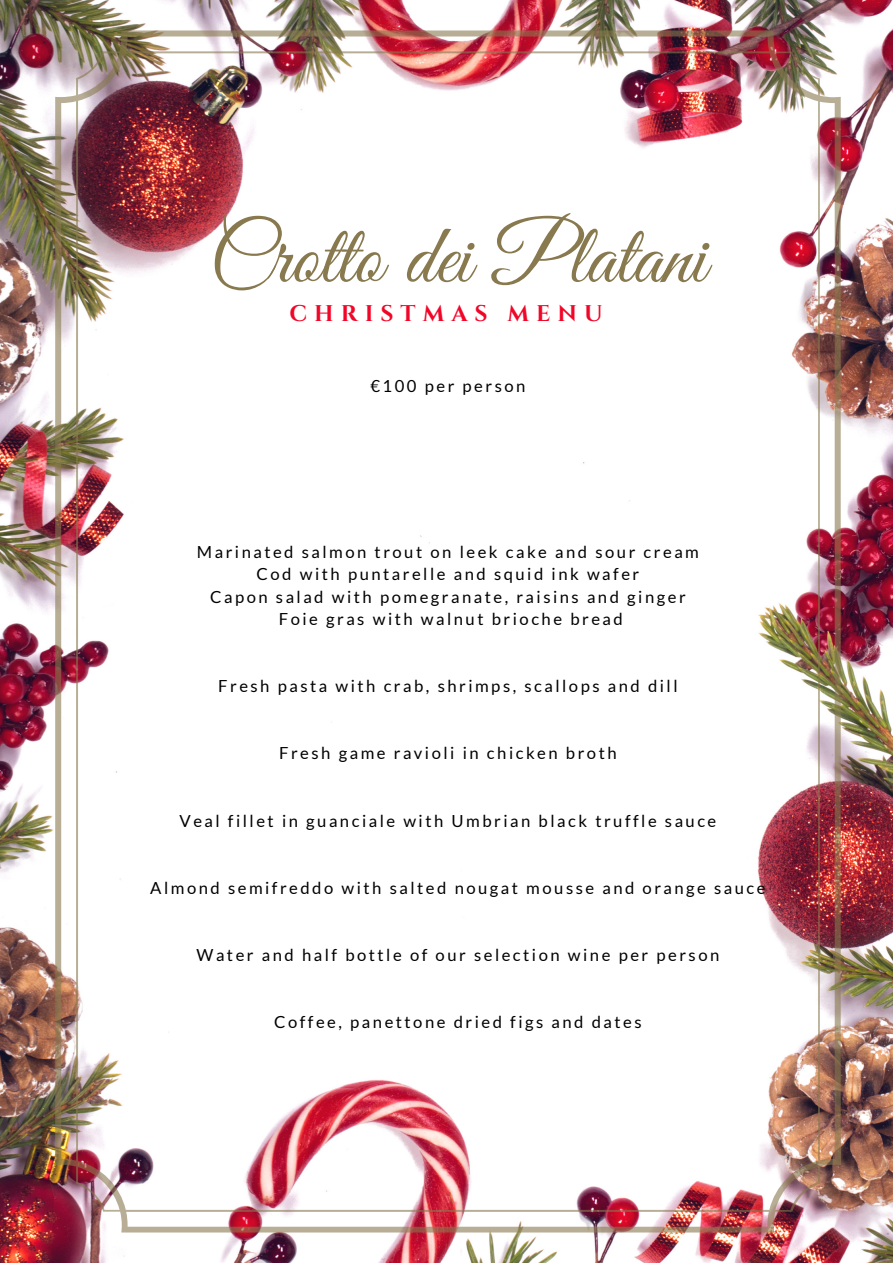
<style>
.page{position:relative;width:893px;height:1263px;background:#fff}
.page>*{position:absolute;margin:0;border:0;box-sizing:border-box;transform-origin:0 0}
.t1{font:84.75px "Great Vibes";color:#88794f}
.t2{font:700 22.65px "Cinzel";letter-spacing:.31em;color:#f20628}
.t3{font:16.65px/22.5px "Lato";letter-spacing:.15em;color:#000;text-align:center}
</style>
<div class="page">
<img style="left:0;top:0;width:893px;height:1263px">
<img style="left:55px;top:30px;width:785px;height:1202px">
<h1 class="t1" style="left:210px;top:210px;width:498px">Crotto dei Platani</h1>
<h2 class="t2" style="left:289px;top:299px;width:315px">CHRISTMAS MENU</h2>
<p class="t3" style="left:370px;top:374px;width:156px">€100 per person</p>
<p class="t3" style="left:197px;top:540px;width:503px">Marinated salmon trout on leek cake and sour cream Cod with puntarelle and squid ink wafer<br>Capon salad with pomegranate, raisins and ginger Foie gras with walnut brioche bread</p>
<p class="t3" style="left:218px;top:675px;width:461px">Fresh pasta with crab, shrimps, scallops and dill</p>
<p class="t3" style="left:279px;top:742px;width:339px">Fresh game ravioli in chicken broth</p>
<p class="t3" style="left:179px;top:809px;width:538px">Veal fillet in guanciale with Umbrian black truffle sauce</p>
<p class="t3" style="left:150px;top:876px;width:617px">Almond semifreddo with salted nougat mousse and orange sauce</p>
<p class="t3" style="left:197px;top:943px;width:524px">Water and half bottle of our selection wine per person</p>
<p class="t3" style="left:274px;top:1010px;width:369px">Coffee, panettone dried figs and dates</p>
</div>
